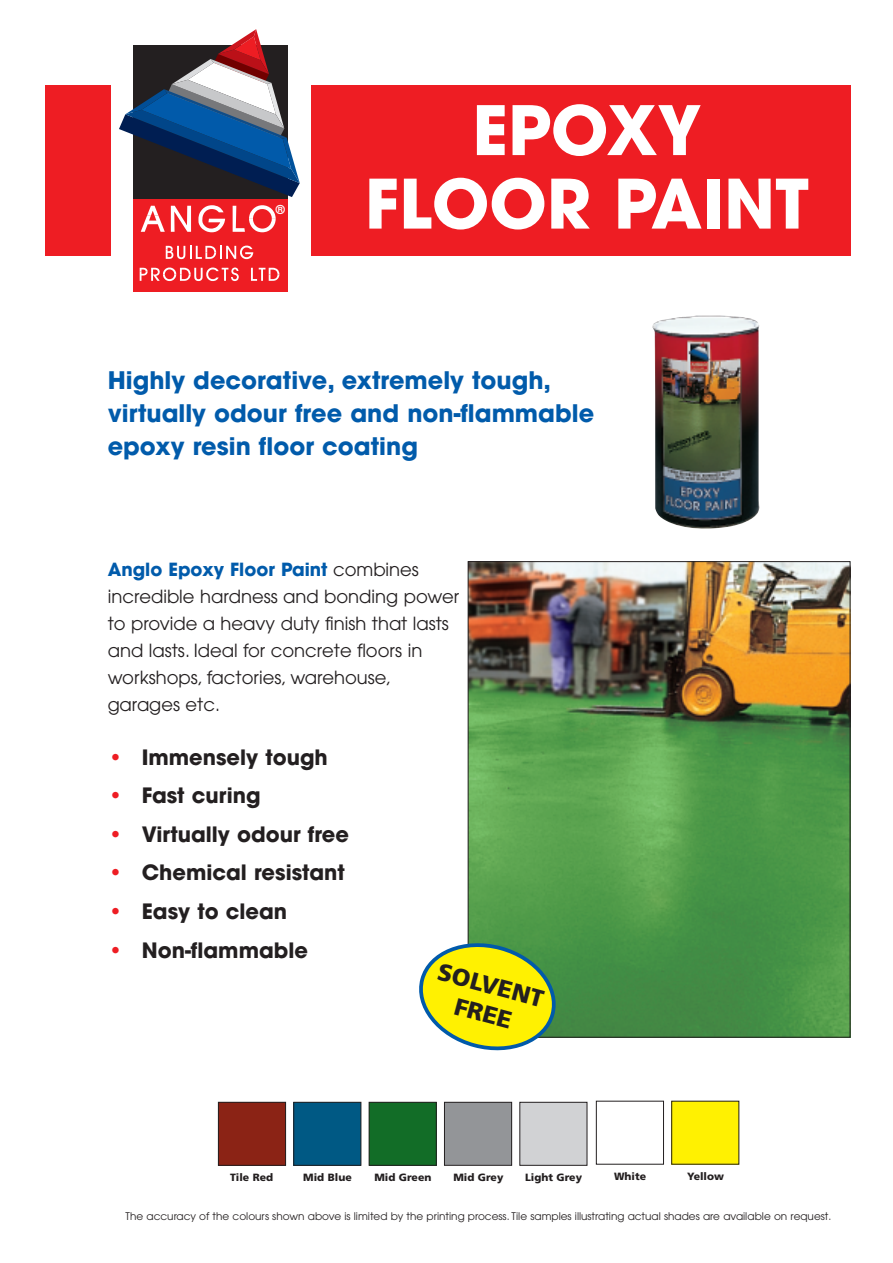
<style>
.page{position:relative;width:893px;height:1263px;background:#fff}
.page>*{position:absolute;margin:0;border:0;box-sizing:border-box;transform-origin:0 0}
.t1{font:700 67.5px "Avant Garde";color:#fff}
.t2{font:700 24px/33px "Avant Garde";color:#015bab}
.t3{font:900 24px/29px "Frutiger";color:#231f20;text-align:center}
.t4{font:700 21px "Avant Garde";color:#231f20}
.t5{font:18px/27px "Avant Garde";color:#231f20}
.t6{font:600 12.3px "Avant Garde";color:#fff}
.t7{font:10.5px "Avant Garde";color:#231f20}
.t8{font:900 10.5px "Frutiger";color:#231f20}
.s1{font-weight:700;color:#015bab}
.s2{color:#ee1d23}
</style>
<div class="page">
<div style="left:310px;top:85px;width:540px;height:170px;background:#ee1d23"></div>
<div style="left:45px;top:85px;width:66px;height:170px;background:#ee1d23"></div>
<svg style="left:119px;top:29px;width:181px;height:168px"></svg>
<div style="left:133px;top:199px;width:154px;height:92px;background:#ee1d23"></div>
<svg style="left:141px;top:206px;width:24px;height:26px"></svg>
<svg style="left:171px;top:206px;width:20px;height:26px"></svg>
<svg style="left:198px;top:205px;width:27px;height:27px"></svg>
<svg style="left:233px;top:205px;width:43px;height:27px"></svg>
<svg style="left:166px;top:246px;width:87px;height:13px"></svg>
<svg style="left:140px;top:267px;width:99px;height:14px"></svg>
<svg style="left:251px;top:268px;width:28px;height:13px"></svg>
<img style="left:652px;top:315px;width:108px;height:214px">
<img style="left:470px;top:563px;width:378px;height:472px">
<div style="left:445px;top:1103px;width:66px;height:62px;background:#939598"></div>
<div style="left:444px;top:1102px;width:68px;height:64px;border:1px solid #231f20"></div>
<div style="left:520px;top:1103px;width:67px;height:62px;background:#d1d2d4"></div>
<div style="left:519px;top:1102px;width:68px;height:64px;border:1px solid #231f20"></div>
<div style="left:294px;top:1102px;width:67px;height:63px;background:#005984"></div>
<div style="left:293px;top:1102px;width:68px;height:64px;border:1px solid #231f20"></div>
<div style="left:218px;top:1102px;width:68px;height:63px;background:#8b2315"></div>
<div style="left:218px;top:1102px;width:68px;height:64px;border:1px solid #231f20"></div>
<div style="left:369px;top:1102px;width:67px;height:63px;background:#126d27"></div>
<div style="left:369px;top:1102px;width:68px;height:64px;border:1px solid #231f20"></div>
<div style="left:596px;top:1101px;width:68px;height:63px;border:1px solid #231f20"></div>
<div style="left:672px;top:1101px;width:67px;height:63px;background:#fff101"></div>
<svg style="left:419px;top:936px;width:143px;height:115px;background:#ccd741"></svg>
<p class="t6" style="left:276px;top:205px;width:11px">®</p>
<h1 class="t1" style="left:472px;top:105px;width:230px">EPOXY</h1>
<h1 class="t1" style="left:365px;top:179px;width:446px">FLOOR PAINT</h1>
<h2 class="t2" style="left:108px;top:367px;width:488px">Highly decorative, extremely tough, virtually odour free and non-flammable epoxy resin floor coating</h2>
<p class="t5" style="left:108px;top:557px;width:353px"><span class="s1">Anglo Epoxy Floor Paint</span> combines incredible hardness and bonding power to provide a heavy duty finish that lasts and lasts. Ideal for concrete floors in workshops, factories, warehouse, garages etc.</p>
<p class="t4" style="left:108px;top:749px;width:222px"><span class="s2">•</span> Immensely tough</p>
<p class="t4" style="left:108px;top:788px;width:154px"><span class="s2">•</span> Fast curing</p>
<p class="t4" style="left:108px;top:826px;width:243px"><span class="s2">•</span> Virtually odour free</p>
<p class="t4" style="left:108px;top:865px;width:239px"><span class="s2">•</span> Chemical resistant</p>
<p class="t4" style="left:108px;top:904px;width:181px"><span class="s2">•</span> Easy to clean</p>
<p class="t4" style="left:108px;top:943px;width:202px"><span class="s2">•</span> Non-flammable</p>
<h2 class="t3" style="left:442px;top:959px;width:110px;rotate:15deg">SOLVENT<br>FREE</h2>
<p class="t8" style="left:230px;top:1173px;width:45px">Tile Red</p>
<p class="t8" style="left:303px;top:1173px;width:50px">Mid Blue</p>
<p class="t8" style="left:374px;top:1173px;width:59px">Mid Green</p>
<p class="t8" style="left:453px;top:1173px;width:52px">Mid Grey</p>
<p class="t8" style="left:525px;top:1173px;width:59px">Light Grey</p>
<p class="t8" style="left:614px;top:1172px;width:34px">White</p>
<p class="t8" style="left:687px;top:1172px;width:38px">Yellow</p>
<p class="t7" style="left:126px;top:1212px;width:707px">The accuracy of the colours shown above is limited by the printing process. Tile samples illustrating actual shades are available on request.</p>
</div>
